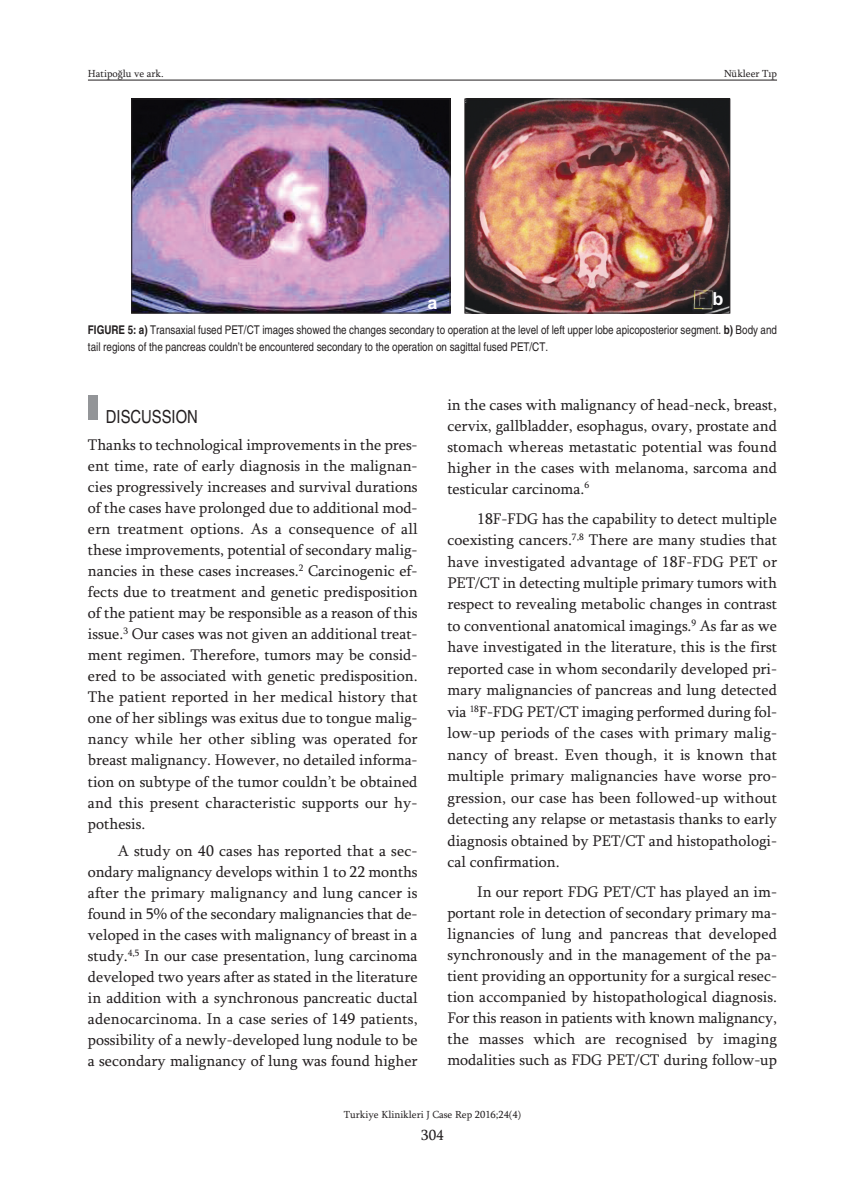
<style>
.page{position:relative;width:865px;height:1197px;background:#fff}
.page>*{position:absolute;margin:0;border:0;box-sizing:border-box;transform-origin:0 0}
.t1{font:condensed 18px "Helvetica";color:#231f20}
.t2{font:700 18px "Arial";color:#fff}
.t3{font:15.75px/21px "Sylfaen";color:#231f20;text-align:justify}
.t4{font:15px "Sylfaen";color:#231f20}
.t5{font:condensed 12px/16.5px "Helvetica";color:#231f20}
.t6{font:10.5px "Sylfaen";color:#231f20}
.s1{font-weight:700}
</style>
<div class="page">
<hr style="left:88px;top:80px;width:689px;height:1px;background:#231f20">
<div style="left:88px;top:394px;width:9px;height:25px;background:#939598"></div>
<img style="left:133px;top:101px;width:315px;height:210px">
<div style="left:131px;top:99px;width:319px;height:214px;border:1px solid #231f20"></div>
<img style="left:466px;top:101px;width:262px;height:210px">
<div style="left:464px;top:99px;width:266px;height:214px;border:1px solid #231f20"></div>
<p class="t6" style="left:88px;top:67px;width:77px">Hatipoğlu ve ark.</p>
<p class="t6" style="left:724px;top:67px;width:55px">Nükleer Tıp</p>
<p class="t2" style="left:427px;top:292px;width:12px">a</p>
<p class="t2" style="left:712px;top:288px;width:12px">b</p>
<p class="t5" style="left:88px;top:321px;width:690px"><span class="s1">FIGURE 5: a)</span> Transaxial fused PET/CT images showed the changes secondary to operation at the level of left upper lobe apicoposterior segment. <span class="s1">b)</span> Body and tail regions of the pancreas couldn’t be encountered secondary to the operation on sagittal fused PET/CT.</p>
<p class="t1" style="left:106px;top:406px;width:93px">DISCUSSION</p>
<p class="t3" style="left:88px;top:434px;width:331px">Thanks to technological improvements in the pres&shy;ent time, rate of early diagnosis in the malignan&shy;cies progressively increases and survival durations of the cases have prolonged due to additional mod&shy;ern treatment options. As a consequence of all these improvements, potential of secondary malig&shy;nancies in these cases increases.<sup>2</sup> Carcinogenic ef&shy;fects due to treatment and genetic predisposition of the patient may be responsible as a reason of this issue.<sup>3</sup> Our cases was not given an additional treat&shy;ment regimen. Therefore, tumors may be consid&shy;ered to be associated with genetic predisposition.<br>The patient reported in her medical history that one of her siblings was exitus due to tongue malig&shy;nancy while her other sibling was operated for breast malignancy. However, no detailed informa&shy;tion on subtype of the tumor couldn’t be obtained and this present characteristic supports our hy&shy;pothesis.</p>
<p class="t3" style="left:88px;top:839px;width:331px;text-indent:30px">A study on 40 cases has reported that a sec&shy;ondary malignancy develops within 1 to 22 months after the primary malignancy and lung cancer is found in 5% of the secondary malignancies that de&shy;veloped in the cases with malignancy of breast in a study.<sup>4,5</sup> In our case presentation, lung carcinoma developed two years after as stated in the literature in addition with a synchronous pancreatic ductal adenocarcinoma. In a case series of 149 patients, possibility of a newly-developed lung nodule to be a secondary malignancy of lung was found higher</p>
<p class="t3" style="left:447px;top:393px;width:331px">in the cases with malignancy of head-neck, breast, cervix, gallbladder, esophagus, ovary, prostate and stomach whereas metastatic potential was found higher in the cases with melanoma, sarcoma and testicular carcinoma.<sup>6</sup></p>
<p class="t3" style="left:447px;top:507px;width:331px;line-height:21.5px;text-indent:30px">18F-FDG has the capability to detect multiple coexisting cancers.<sup>7,8</sup> There are many studies that have investigated advantage of 18F-FDG PET or PET/CT in detecting multiple primary tumors with respect to revealing metabolic changes in contrast to conventional anatomical imagings.<sup>9</sup> As far as we have investigated in the literature, this is the first reported case in whom secondarily developed pri&shy;mary malignancies of pancreas and lung detected via <sup>18</sup>F-FDG PET/CT imaging performed during fol&shy;low-up periods of the cases with primary malig&shy;nancy of breast. Even though, it is known that multiple primary malignancies have worse pro&shy;gression, our case has been followed-up without detecting any relapse or metastasis thanks to early diagnosis obtained by PET/CT and histopathologi&shy;cal confirmation.</p>
<p class="t3" style="left:447px;top:880px;width:331px;text-indent:30px">In our report FDG PET/CT has played an im&shy;portant role in detection of secondary primary ma&shy;lignancies of lung and pancreas that developed synchronously and in the management of the pa&shy;tient providing an opportunity for a surgical resec&shy;tion accompanied by histopathological diagnosis.<br>For this reason in patients with known malignancy, the masses which are recognised by imaging modalities such as FDG PET/CT during follow-up</p>
<p class="t6" style="left:344px;top:1107px;width:179px">Turkiye Klinikleri J Case Rep 2016;24(4)</p>
<p class="t4" style="left:421px;top:1125px;width:24px">304</p>
</div>
